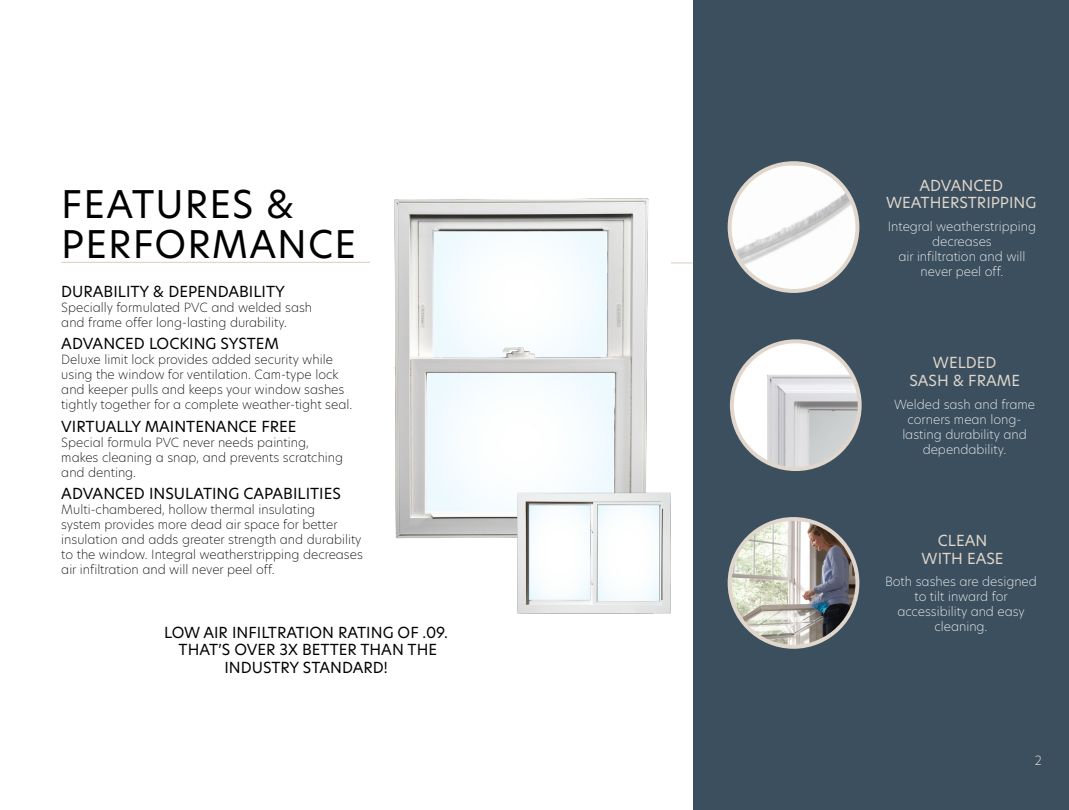
<style>
.page{position:relative;width:1069px;height:810px;background:#fff}
.page>*{position:absolute;margin:0;border:0;box-sizing:border-box;transform-origin:0 0}
.t1{font:37.5px "New Hero";letter-spacing:.03em;color:#000}
.t2{font:15px "New Hero";color:#000}
.t3{font:15px "New Hero";color:#e0d6cb}
.t4{font:200 12.5px/15px "New Hero";color:#000}
.t5{font:200 12.5px/15px "New Hero";color:#fff;text-align:center}
</style>
<div class="page">
<div style="left:693px;top:0;width:376px;height:810px;background:#3b4f5e"></div>
<hr style="left:61px;top:262px;width:309px;height:1px;background:#e0d6cb">
<img style="left:394px;top:198px;width:255px;height:341px">
<hr style="left:671px;top:262px;width:21px;height:2px;background:#e0d6cb">
<img style="left:729px;top:519px;width:128px;height:128px;border-radius:64px">
<div style="left:727px;top:517px;width:132px;height:132px;border:4px solid #e0d6cb;border-radius:50%"></div>
<img style="left:732px;top:165px;width:125px;height:126px">
<div style="left:727px;top:161px;width:132px;height:132px;border:4px solid #e0d6cb;border-radius:50%"></div>
<div style="left:732px;top:341px;width:127px;height:128px;background:#fff;border-radius:50%"></div>
<img style="left:750px;top:343px;width:109px;height:126px">
<div style="left:730px;top:339px;width:131px;height:132px;border:4px solid #e0d6cb;border-radius:50%"></div>
<svg style="left:433px;top:231px;width:174px;height:127px"></svg>
<svg style="left:426px;top:373px;width:188px;height:138px"></svg>
<img style="left:511px;top:484px;width:160px;height:130px">
<div style="left:529px;top:504px;width:61px;height:96px;background:#fbfdfe"></div>
<p class="t1" style="left:61px;top:178px;width:234px">FEATURES &amp;</p>
<p class="t1" style="left:61px;top:218px;width:296px">PERFORMANCE</p>
<p class="t2" style="left:61px;top:281px;width:225px">DURABILITY &amp; DEPENDABILITY</p>
<p class="t4" style="left:61px;top:299px;width:252px">Specially formulated PVC and welded sash</p>
<p class="t4" style="left:61px;top:314px;width:227px">and frame offer long-lasting durability.</p>
<p class="t2" style="left:61px;top:334px;width:219px">ADVANCED LOCKING SYSTEM</p>
<p class="t4" style="left:61px;top:352px;width:273px">Deluxe limit lock provides added security while</p>
<p class="t4" style="left:61px;top:367px;width:279px">using the window for ventilation. Cam-type lock</p>
<p class="t4" style="left:61px;top:382px;width:285px">and keeper pulls and keeps your window sashes</p>
<p class="t4" style="left:61px;top:397px;width:292px">tightly together for a complete weather-tight seal.</p>
<p class="t2" style="left:61px;top:416px;width:237px">VIRTUALLY MAINTENANCE FREE</p>
<p class="t4" style="left:61px;top:434px;width:249px">Special formula PVC never needs painting,</p>
<p class="t4" style="left:61px;top:449px;width:283px">makes cleaning a snap, and prevents scratching</p>
<p class="t4" style="left:61px;top:464px;width:76px">and denting.</p>
<p class="t2" style="left:61px;top:484px;width:281px">ADVANCED INSULATING CAPABILITIES</p>
<p class="t4" style="left:61px;top:502px;width:255px">Multi-chambered, hollow thermal insulating</p>
<p class="t4" style="left:61px;top:517px;width:302px">system provides more dead air space for better insulation and adds greater strength and durability</p>
<p class="t4" style="left:61px;top:547px;width:303px">to the window. Integral weatherstripping decreases</p>
<p class="t4" style="left:61px;top:562px;width:215px">air infiltration and will never peel off.</p>
<p class="t2" style="left:164px;top:622px;width:285px">LOW AIR INFILTRATION RATING OF .09.</p>
<p class="t2" style="left:179px;top:640px;width:260px">THAT’S OVER 3X BETTER THAN THE</p>
<p class="t2" style="left:224px;top:657px;width:165px">INDUSTRY STANDARD!</p>
<p class="t3" style="left:919px;top:175px;width:85px">ADVANCED</p>
<p class="t3" style="left:886px;top:192px;width:152px">WEATHERSTRIPPING</p>
<p class="t5" style="left:888px;top:219px;width:150px">Integral weatherstripping decreases</p>
<p class="t5" style="left:898px;top:249px;width:128px">air infiltration and will never peel off.</p>
<p class="t3" style="left:933px;top:353px;width:65px">WELDED</p>
<p class="t3" style="left:909px;top:370px;width:112px">SASH &amp; FRAME</p>
<p class="t5" style="left:894px;top:397px;width:142px">Welded sash and frame corners mean long&shy;lasting durability and dependability.</p>
<p class="t3" style="left:938px;top:530px;width:51px">CLEAN</p>
<p class="t3" style="left:921px;top:548px;width:83px">WITH EASE</p>
<p class="t5" style="left:885px;top:574px;width:153px">Both sashes are designed to tilt inward for</p>
<p class="t5" style="left:897px;top:604px;width:129px">accessibility and easy cleaning.</p>
<p class="t5" style="left:1035px;top:753px;width:8px">2</p>
</div>
